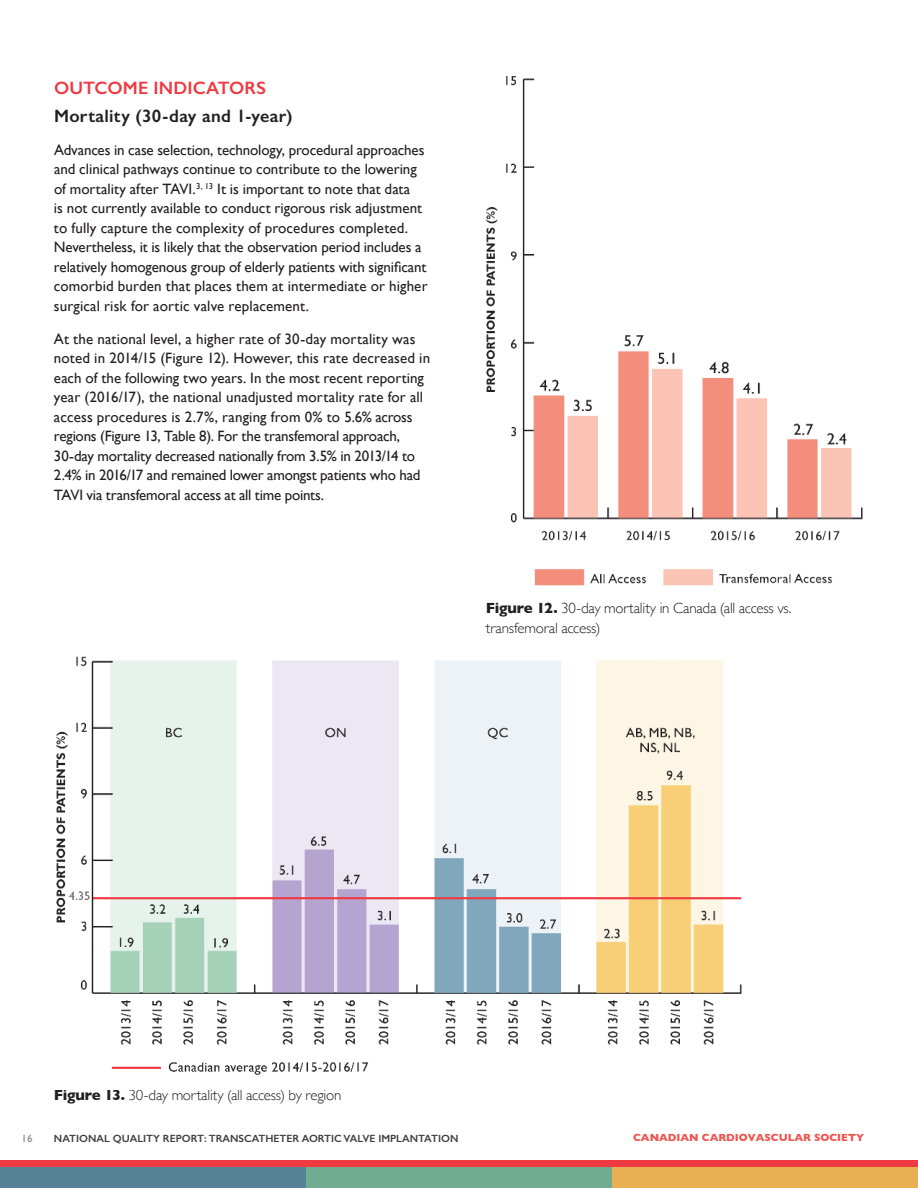
<style>
.page{position:relative;width:918px;height:1188px;background:#fff}
.page>*{position:absolute;margin:0;border:0;box-sizing:border-box;transform-origin:0 0}
.t1{font:600 18px "Gill Sans";letter-spacing:.015em;color:#231f20}
.t2{font:600 18px "Gill Sans";letter-spacing:.005em;color:#ee3a41}
.t3{font:15px/19.5px "Gill Sans";color:#231f20}
.t4{font:300 15px/19.5px "Gill Sans";letter-spacing:-.015em;color:#231f20}
.t5{font:600 10.5px "Gill Sans";color:#3e3e3f}
.t6{font:700 10.5px "Gill Sans";color:#f0544f}
.t7{font:600 10.5px "Gill Sans";color:#939598}
.s1{font-weight:700}
</style>
<div class="page">
<div style="left:0;top:1160px;width:918px;height:8px;background:#ee3a41"></div>
<div style="left:0;top:1168px;width:306px;height:20px;background:#558295"></div>
<div style="left:306px;top:1168px;width:306px;height:20px;background:#70ac92"></div>
<div style="left:612px;top:1168px;width:306px;height:20px;background:#e9af53"></div>
<img style="left:486px;top:76px;width:377px;height:509px">
<img style="left:56px;top:656px;width:686px;height:419px">
<p class="t2" style="left:54px;top:81px;width:213px">OUTCOME INDICATORS</p>
<p class="t1" style="left:54px;top:109px;width:240px">Mortality (30-day and 1-year)</p>
<p class="t3" style="left:54px;top:141px;width:375px">Advances in case selection, technology, procedural approaches and clinical pathways continue to contribute to the lowering of mortality after TAVI.<sup>3,</sup> <sup>13</sup> It is important to note that data<br>is not currently available to conduct rigorous risk adjustment to fully capture the complexity of procedures completed.<br>Nevertheless, it is likely that the observation period includes a relatively homogenous group of elderly patients with significant comorbid burden that places them at intermediate or higher surgical risk for aortic valve replacement.</p>
<p class="t3" style="left:54px;top:329px;width:378px">At the national level, a higher rate of 30-day mortality was noted in 2014/15 (Figure 12). However, this rate decreased in each of the following two years. In the most recent reporting year (2016/17), the national unadjusted mortality rate for all access procedures is 2.7%, ranging from 0% to 5.6% across regions (Figure 13, Table 8). For the transfemoral approach, 30-day mortality decreased nationally from 3.5% in 2013/14 to 2.4% in 2016/17 and remained lower amongst patients who had TAVI via transfemoral access at all time points.</p>
<p class="t4" style="left:486px;top:600px;width:307px"><span class="s1">Figure 12.</span> 30-day mortality in Canada (all access vs. transfemoral access)</p>
<p class="t4" style="left:54px;top:1086px;width:289px"><span class="s1">Figure 13.</span> 30-day mortality (all access) by region</p>
<p class="t7" style="left:21px;top:1134px;width:13px">16</p>
<p class="t5" style="left:54px;top:1134px;width:406px">NATIONAL QUALITY REPORT: TRANSCATHETER AORTIC VALVE IMPLANTATION</p>
<p class="t6" style="left:633px;top:1133px;width:232px">CANADIAN CARDIOVASCULAR SOCIETY</p>
</div>
